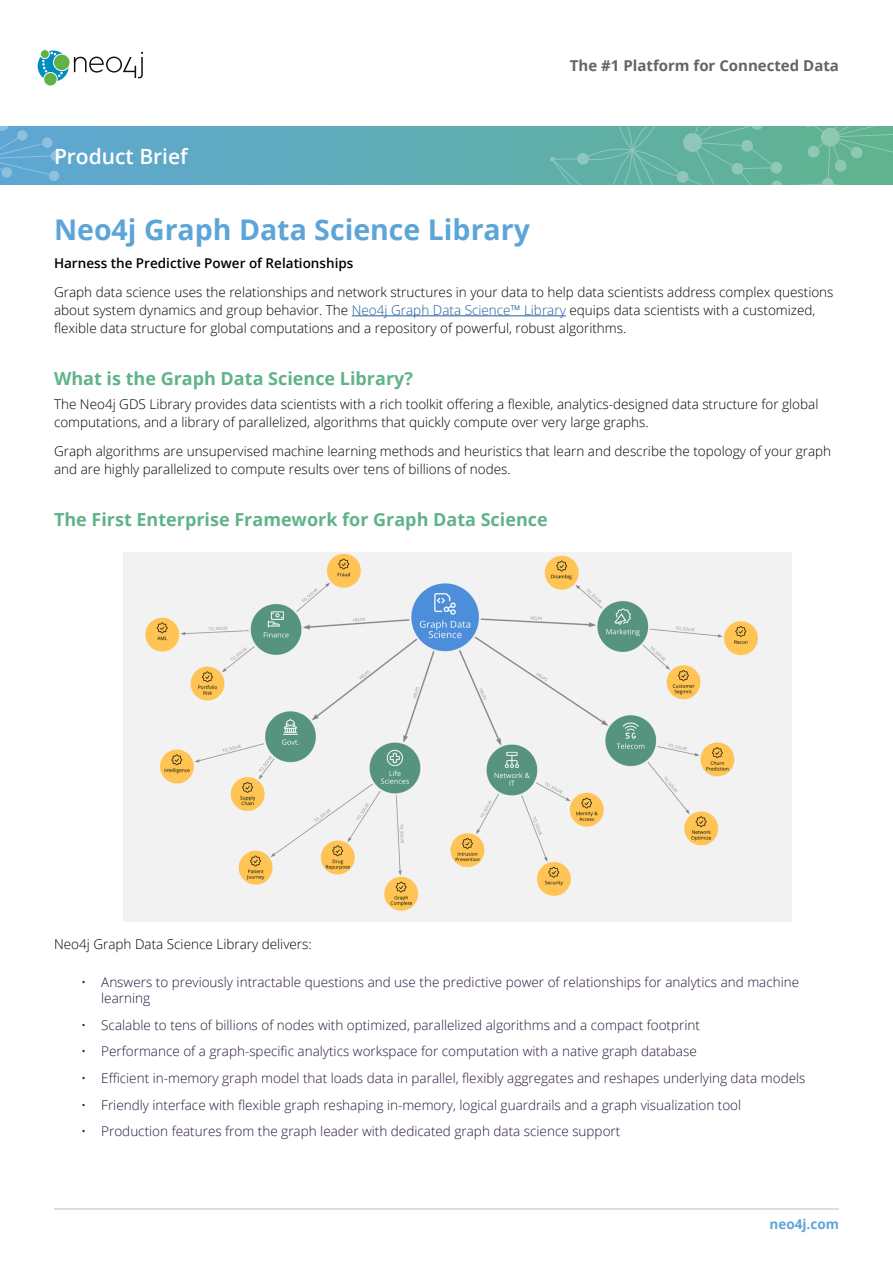
<style>
.page{position:relative;width:893px;height:1263px;background:#fff}
.page>*{position:absolute;margin:0;border:0;box-sizing:border-box;transform-origin:0 0}
.t1{font:700 28.5px "Open Sans";color:#5da5d8}
.t2{font:600 21px "Open Sans";color:#fff}
.t3{font:700 18px "Open Sans";color:#60b389}
.t4{font:700 15px "Open Sans";color:#636466}
.t5{font:300 13.5px/18px "Open Sans";color:#000}
.t6{font:300 13.5px/16.2px "Open Sans";color:#2a1439}
.t7{font:600 13.5px "Open Sans";color:#000}
.t8{font:700 13.5px "Open Sans";color:#5da5d8}
.s1{color:#215e9e}
</style>
<div class="page">
<svg style="left:0;top:127px;width:687px;height:57px;background:#5faabd"></svg>
<svg style="left:683px;top:133px;width:19px;height:19px"></svg>
<div style="left:677px;top:171px;width:12px;height:12px;background:#8fc7bb;border-radius:50%"></div>
<svg style="left:550px;top:127px;width:129px;height:57px;background:#64b1a6"></svg>
<svg style="left:687px;top:127px;width:206px;height:58px;background:#67b49a"></svg>
<div style="left:2px;top:167px;width:10px;height:11px;background:#8dc0e0;border-radius:50%"></div>
<div style="left:51px;top:151px;width:10px;height:10px;background:#8dc1de;border-radius:50%"></div>
<div style="left:42px;top:137px;width:10px;height:11px;background:#8dc1de;border-radius:50%"></div>
<div style="left:49px;top:171px;width:10px;height:10px;background:#8dc1de;border-radius:50%"></div>
<svg style="left:0;top:127px;width:51px;height:48px;background:#66abd4"></svg>
<hr style="left:54px;top:1208px;width:785px;height:1px;background:#bcbec0">
<svg style="left:38px;top:51px;width:31px;height:31px"></svg>
<svg style="left:42px;top:52px;width:21px;height:25px"></svg>
<div style="left:54px;top:54px;width:16px;height:17px;background:#62b146;border-radius:50%"></div>
<div style="left:53px;top:54px;width:17px;height:17px;border:1px solid #fff;border-radius:50%"></div>
<div style="left:44px;top:72px;width:13px;height:14px;background:#62b146;border-radius:50%"></div>
<div style="left:43px;top:72px;width:14px;height:14px;border:1px solid #fff;border-radius:50%"></div>
<div style="left:40px;top:50px;width:9px;height:9px;background:#62b146;border-radius:50%"></div>
<div style="left:40px;top:49px;width:10px;height:10px;border:1px solid #fff;border-radius:50%"></div>
<svg style="left:74px;top:52px;width:69px;height:26px"></svg>
<hr style="left:352px;top:315px;width:214px;height:1px;background:#215e9e">
<img style="left:123px;top:552px;width:668px;height:369px">
<h2 class="t2" style="left:54px;top:142px;width:135px">Product Brief</h2>
<p class="t4" style="left:570px;top:55px;width:270px">The #1 Platform for Connected Data</p>
<h1 class="t1" style="left:54px;top:209px;width:477px">Neo4j Graph Data Science Library</h1>
<p class="t7" style="left:54px;top:254px;width:301px">Harness the Predictive Power of Relationships</p>
<p class="t5" style="left:54px;top:283px;width:781px">Graph data science uses the relationships and network structures in your data to help data scientists address complex questions about system dynamics and group behavior. The <span class="s1">Neo4j Graph Data Science™ Library</span> equips data scientists with a customized, flexible data structure for global computations and a repository of powerful, robust algorithms.</p>
<h3 class="t3" style="left:54px;top:365px;width:360px">What is the Graph Data Science Library?</h3>
<p class="t5" style="left:54px;top:395px;width:766px">The Neo4j GDS Library provides data scientists with a rich toolkit offering a flexible, analytics-designed data structure for global computations, and a library of parallelized, algorithms that quickly compute over very large graphs.</p>
<p class="t5" style="left:54px;top:442px;width:779px">Graph algorithms are unsupervised machine learning methods and heuristics that learn and describe the topology of your graph and are highly parallelized to compute results over tens of billions of nodes.</p>
<h3 class="t3" style="left:54px;top:506px;width:495px">The First Enterprise Framework for Graph Data Science</h3>
<p class="t5" style="left:54px;top:935px;width:259px">Neo4j Graph Data Science Library delivers:</p>
<p class="t6" style="left:101px;top:973px;width:699px;text-indent:-20px">• Answers to previously intractable questions and use the predictive power of relationships for analytics and machine learning</p>
<p class="t6" style="left:81px;top:1016px;width:620px">• Scalable to tens of billions of nodes with optimized, parallelized algorithms and a compact footprint</p>
<p class="t6" style="left:81px;top:1043px;width:617px">• Performance of a graph-specific analytics workspace for computation with a native graph database</p>
<p class="t6" style="left:81px;top:1069px;width:726px">• Efficient in-memory graph model that loads data in parallel, flexibly aggregates and reshapes underlying data models</p>
<p class="t6" style="left:81px;top:1096px;width:662px">• Friendly interface with flexible graph reshaping in-memory, logical guardrails and a graph visualization tool</p>
<p class="t6" style="left:81px;top:1123px;width:541px">• Production features from the graph leader with dedicated graph data science support</p>
<p class="t8" style="left:769px;top:1214px;width:71px">neo4j.com</p>
</div>
